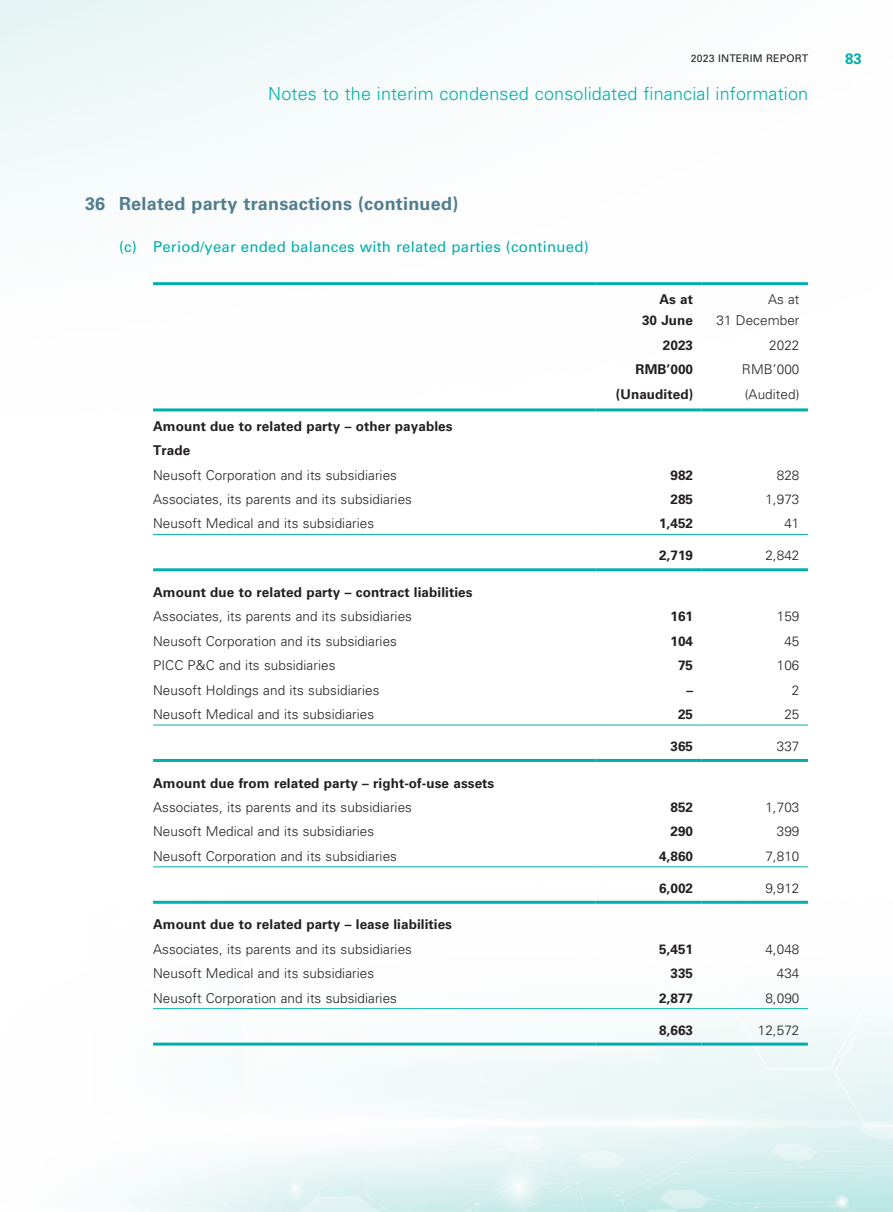
<style>
.page{position:relative;width:893px;height:1212px;background:#fff}
.page>*{position:absolute;margin:0;border:0;box-sizing:border-box;transform-origin:0 0}
.t1{font:300 18px "Univers LT Std";letter-spacing:.01em;color:#00afab}
.t2{font:700 18px "Univers LT Std";letter-spacing:.015em;color:#527d8e}
.t3{font:15px "Univers LT Std";letter-spacing:.015em;color:#00afab}
.t4{font:700 15px "Univers LT Std";color:#00afab}
.t5{font:300 13.5px/21px "Univers LT Std";letter-spacing:.005em;color:#231f20;text-align:right}
.t6{font:700 13.5px/21px "Univers LT Std";letter-spacing:.005em;color:#231f20;text-align:right}
.t7{font:10.5px "Univers LT Std";letter-spacing:.015em;color:#231f20}
</style>
<div class="page">
<img style="left:0;top:0;width:893px;height:1212px">
<hr style="left:153px;top:282px;width:442px;height:3px;background:#00afab">
<hr style="left:595px;top:282px;width:107px;height:3px;background:#00afab">
<hr style="left:702px;top:282px;width:106px;height:3px;background:#00afab">
<hr style="left:153px;top:408px;width:442px;height:3px;background:#00afab">
<hr style="left:595px;top:408px;width:107px;height:3px;background:#00afab">
<hr style="left:702px;top:408px;width:106px;height:3px;background:#00afab">
<hr style="left:153px;top:534px;width:442px;height:1px;background:#00afab">
<hr style="left:595px;top:534px;width:107px;height:1px;background:#00afab">
<hr style="left:702px;top:534px;width:106px;height:1px;background:#00afab">
<hr style="left:153px;top:568px;width:442px;height:3px;background:#00afab">
<hr style="left:595px;top:568px;width:107px;height:3px;background:#00afab">
<hr style="left:702px;top:568px;width:106px;height:3px;background:#00afab">
<hr style="left:153px;top:725px;width:442px;height:1px;background:#00afab">
<hr style="left:595px;top:725px;width:107px;height:1px;background:#00afab">
<hr style="left:702px;top:725px;width:106px;height:1px;background:#00afab">
<hr style="left:153px;top:759px;width:442px;height:3px;background:#00afab">
<hr style="left:595px;top:759px;width:107px;height:3px;background:#00afab">
<hr style="left:702px;top:759px;width:106px;height:3px;background:#00afab">
<hr style="left:153px;top:866px;width:442px;height:1px;background:#00afab">
<hr style="left:595px;top:866px;width:107px;height:1px;background:#00afab">
<hr style="left:702px;top:866px;width:106px;height:1px;background:#00afab">
<hr style="left:153px;top:901px;width:442px;height:3px;background:#00afab">
<hr style="left:595px;top:901px;width:107px;height:3px;background:#00afab">
<hr style="left:702px;top:901px;width:106px;height:3px;background:#00afab">
<hr style="left:153px;top:1008px;width:442px;height:1px;background:#00afab">
<hr style="left:595px;top:1008px;width:107px;height:1px;background:#00afab">
<hr style="left:702px;top:1008px;width:106px;height:1px;background:#00afab">
<hr style="left:153px;top:1042px;width:442px;height:3px;background:#00afab">
<hr style="left:595px;top:1042px;width:107px;height:3px;background:#00afab">
<hr style="left:702px;top:1042px;width:106px;height:3px;background:#00afab">
<p class="t7" style="left:691px;top:52px;width:119px">2023 INTERIM REPORT</p>
<p class="t4" style="left:845px;top:50px;width:18px">83</p>
<h1 class="t1" style="left:268px;top:83px;width:542px">Notes to the interim condensed consolidated financial information</h1>
<h1 class="t2" style="left:85px;top:193px;width:375px">36 Related party transactions (continued)</h1>
<p class="t3" style="left:119px;top:237px;width:471px">(c) Period/year ended balances with related parties (continued)</p>
<p class="t6" style="left:642px;top:289px;width:53px">As at<br>30 June</p>
<p class="t5" style="left:716px;top:289px;width:84px">As at<br>31 December</p>
<p class="t6" style="left:663px;top:335px;width:32px">2023</p>
<p class="t5" style="left:769px;top:335px;width:32px">2022</p>
<p class="t6" style="left:636px;top:359px;width:59px">RMB’000</p>
<p class="t5" style="left:742px;top:359px;width:59px">RMB’000</p>
<p class="t6" style="left:616px;top:384px;width:79px">(Unaudited)</p>
<p class="t5" style="left:745px;top:383px;width:56px">(Audited)</p>
<p class="t6" style="left:153px;top:414px;width:301px;line-height:24.5px;text-align:left">Amount due to related party – other payables<br>Trade</p>
<p class="t5" style="left:153px;top:464px;width:245px">Neusoft Corporation and its subsidiaries</p>
<p class="t6" style="left:670px;top:464px;width:24px">982</p>
<p class="t5" style="left:777px;top:464px;width:24px">828</p>
<p class="t5" style="left:153px;top:489px;width:260px">Associates, its parents and its subsidiaries</p>
<p class="t6" style="left:670px;top:489px;width:24px">285</p>
<p class="t5" style="left:765px;top:489px;width:36px">1,973</p>
<p class="t5" style="left:153px;top:513px;width:223px">Neusoft Medical and its subsidiaries</p>
<p class="t6" style="left:659px;top:513px;width:36px">1,452</p>
<p class="t5" style="left:784px;top:513px;width:17px">41</p>
<p class="t6" style="left:659px;top:545px;width:36px">2,719</p>
<p class="t5" style="left:765px;top:545px;width:36px">2,842</p>
<p class="t6" style="left:153px;top:582px;width:321px">Amount due to related party – contract liabilities</p>
<p class="t5" style="left:153px;top:606px;width:260px">Associates, its parents and its subsidiaries</p>
<p class="t6" style="left:670px;top:606px;width:24px">161</p>
<p class="t5" style="left:777px;top:606px;width:24px">159</p>
<p class="t5" style="left:153px;top:630px;width:245px">Neusoft Corporation and its subsidiaries</p>
<p class="t6" style="left:670px;top:631px;width:24px">104</p>
<p class="t5" style="left:784px;top:630px;width:17px">45</p>
<p class="t5" style="left:153px;top:655px;width:184px">PICC P&amp;C and its subsidiaries</p>
<p class="t6" style="left:678px;top:655px;width:17px">75</p>
<p class="t5" style="left:777px;top:655px;width:24px">106</p>
<p class="t5" style="left:153px;top:679px;width:228px">Neusoft Holdings and its subsidiaries</p>
<p class="t6" style="left:686px;top:679px;width:8px">–</p>
<p class="t5" style="left:792px;top:679px;width:9px">2</p>
<p class="t5" style="left:153px;top:704px;width:223px">Neusoft Medical and its subsidiaries</p>
<p class="t6" style="left:678px;top:704px;width:17px">25</p>
<p class="t5" style="left:784px;top:704px;width:17px">25</p>
<p class="t6" style="left:670px;top:736px;width:24px">365</p>
<p class="t5" style="left:777px;top:736px;width:24px">337</p>
<p class="t6" style="left:153px;top:772px;width:343px">Amount due from related party – right-of-use assets</p>
<p class="t5" style="left:153px;top:797px;width:260px">Associates, its parents and its subsidiaries</p>
<p class="t6" style="left:670px;top:797px;width:24px">852</p>
<p class="t5" style="left:765px;top:797px;width:36px">1,703</p>
<p class="t5" style="left:153px;top:821px;width:223px">Neusoft Medical and its subsidiaries</p>
<p class="t6" style="left:670px;top:821px;width:24px">290</p>
<p class="t5" style="left:777px;top:821px;width:24px">399</p>
<p class="t5" style="left:153px;top:845px;width:245px">Neusoft Corporation and its subsidiaries</p>
<p class="t6" style="left:659px;top:846px;width:36px">4,860</p>
<p class="t5" style="left:765px;top:845px;width:36px">7,810</p>
<p class="t6" style="left:659px;top:878px;width:36px">6,002</p>
<p class="t5" style="left:765px;top:878px;width:36px">9,912</p>
<p class="t6" style="left:153px;top:914px;width:300px">Amount due to related party – lease liabilities</p>
<p class="t5" style="left:153px;top:938px;width:260px">Associates, its parents and its subsidiaries</p>
<p class="t6" style="left:659px;top:939px;width:36px">5,451</p>
<p class="t5" style="left:765px;top:938px;width:36px">4,048</p>
<p class="t5" style="left:153px;top:963px;width:223px">Neusoft Medical and its subsidiaries</p>
<p class="t6" style="left:670px;top:963px;width:24px">335</p>
<p class="t5" style="left:777px;top:963px;width:24px">434</p>
<p class="t5" style="left:153px;top:987px;width:245px">Neusoft Corporation and its subsidiaries</p>
<p class="t6" style="left:659px;top:987px;width:36px">2,877</p>
<p class="t5" style="left:765px;top:987px;width:36px">8,090</p>
<p class="t6" style="left:659px;top:1019px;width:36px">8,663</p>
<p class="t5" style="left:758px;top:1019px;width:43px">12,572</p>
</div>
